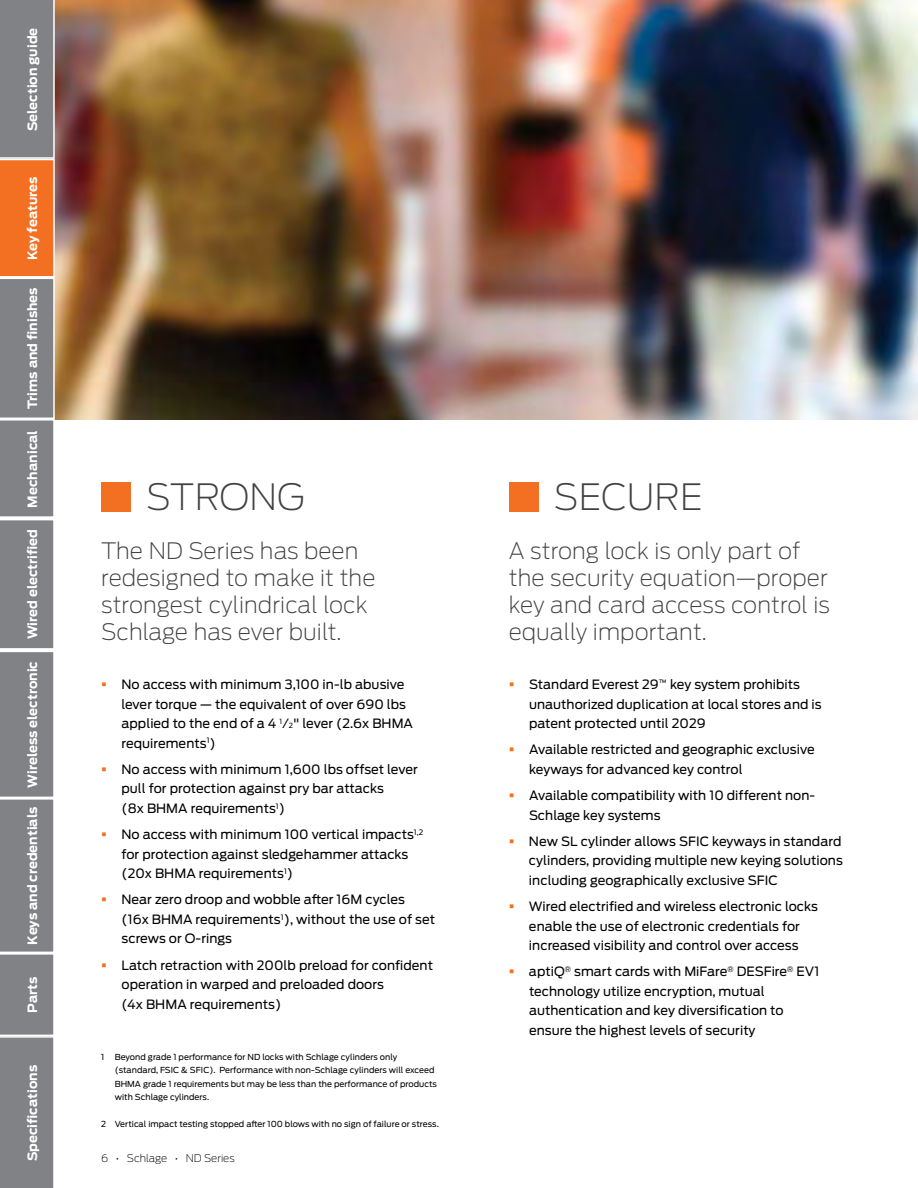
<style>
.page{position:relative;width:918px;height:1188px;background:#fff}
.page>*{position:absolute;margin:0;border:0;box-sizing:border-box;transform-origin:0 0}
.t1{font:200 36px "Antenna";letter-spacing:.005em;color:#414042}
.t2{font:200 22.5px/27px "Antenna";letter-spacing:.005em;color:#414042}
.t3{font:12.75px/19.5px "Antenna";letter-spacing:.005em;color:#000}
.t4{font:700 12.75px "Antenna";letter-spacing:.005em;color:#fff}
.t5{font:200 10.5px "Antenna";letter-spacing:-.005em;color:#000}
.t6{font:8.25px/13.5px "Antenna";letter-spacing:.005em;color:#000}
.s1{font-size:7.05px}
</style>
<div class="page">
<div style="left:509px;top:482px;width:30px;height:30px;background:#f36f21"></div>
<div style="left:101px;top:482px;width:30px;height:30px;background:#f36f21"></div>
<img style="left:55px;top:0;width:863px;height:419px">
<svg style="left:0;top:0;width:55px;height:1188px;background:#918681"></svg>
<p class="t4" style="left:24px;top:131px;width:105px;rotate:-90deg">Selection guide</p>
<p class="t4" style="left:24px;top:260px;width:85px;rotate:-90deg">Key features</p>
<p class="t4" style="left:24px;top:409px;width:123px;rotate:-90deg">Trims and finishes</p>
<p class="t4" style="left:24px;top:508px;width:79px;rotate:-90deg">Mechanical</p>
<p class="t4" style="left:24px;top:639px;width:112px;rotate:-90deg">Wired electrified</p>
<p class="t4" style="left:24px;top:788px;width:128px;rotate:-90deg">Wireless electronic</p>
<p class="t4" style="left:24px;top:945px;width:139px;rotate:-90deg">Keys and credentials</p>
<p class="t4" style="left:24px;top:1013px;width:38px;rotate:-90deg">Parts</p>
<p class="t4" style="left:24px;top:1161px;width:98px;rotate:-90deg">Specifications</p>
<h1 class="t1" style="left:146px;top:474px;width:160px">STRONG</h1>
<h2 class="t2" style="left:101px;top:537px;width:276px">The ND Series has been redesigned to make it the strongest cylindrical lock<br>Schlage has ever built.</h2>
<p class="t3" style="left:121px;top:675px;width:293px">No access with minimum 3,100 in-lb abusive lever torque — the equivalent of over 690 lbs applied to the end of a 4 <sup>1</sup>⁄<span class="s1">2</span>" lever (2.6x BHMA requirements<sup>1</sup>)</p>
<p class="t3" style="left:121px;top:759px;width:298px">No access with minimum 1,600 lbs offset lever pull for protection against pry bar attacks<br>(8x BHMA requirements<sup>1</sup>)</p>
<p class="t3" style="left:121px;top:825px;width:303px">No access with minimum 100 vertical impacts<sup>1,2 </sup>for protection against sledgehammer attacks (20x BHMA requirements<sup>1</sup>)</p>
<p class="t3" style="left:121px;top:890px;width:315px">Near zero droop and wobble after 16M cycles (16x BHMA requirements<sup>1</sup>), without the use of set screws or O-rings</p>
<p class="t3" style="left:121px;top:955px;width:313px">Latch retraction with 200lb preload for confident operation in warped and preloaded doors<br>(4x BHMA requirements)</p>
<p class="t6" style="left:101px;top:1050px;width:5px">1</p>
<p class="t6" style="left:115px;top:1050px;width:324px">Beyond grade 1 performance for ND locks with Schlage cylinders only (standard, FSIC &amp; SFIC). Performance with non-Schlage cylinders will exceed BHMA grade 1 requirements but may be less than the performance of products with Schlage cylinders.</p>
<p class="t6" style="left:101px;top:1117px;width:339px">2 Vertical impact testing stopped after 100 blows with no sign of failure or stress.</p>
<p class="t5" style="left:101px;top:1151px;width:135px">6 • Schlage • ND Series</p>
<h1 class="t1" style="left:554px;top:474px;width:150px">SECURE</h1>
<h2 class="t2" style="left:509px;top:537px;width:323px">A strong lock is only part of the security equation—proper key and card access control is equally important.</h2>
<p class="t3" style="left:529px;top:675px;width:294px">Standard Everest 29<sup>™</sup> key system prohibits unauthorized duplication at local stores and is patent protected until 2029</p>
<p class="t3" style="left:529px;top:740px;width:287px">Available restricted and geographic exclusive keyways for advanced key control</p>
<p class="t3" style="left:529px;top:786px;width:288px">Available compatibility with 10 different non-<br>Schlage key systems</p>
<p class="t3" style="left:529px;top:831px;width:315px;text-align:justify">New SL cylinder allows SFIC keyways in standard cylinders, providing multiple new keying solutions including geographically exclusive SFIC</p>
<p class="t3" style="left:529px;top:897px;width:291px">Wired electrified and wireless electronic locks enable the use of electronic credentials for increased visibility and control over access</p>
<p class="t3" style="left:529px;top:962px;width:292px">aptiQ<sup>®</sup> smart cards with MiFare<sup>®</sup> DESFire<sup>®</sup> EV1 technology utilize encryption, mutual authentication and key diversification to ensure the highest levels of security</p>
</div>
